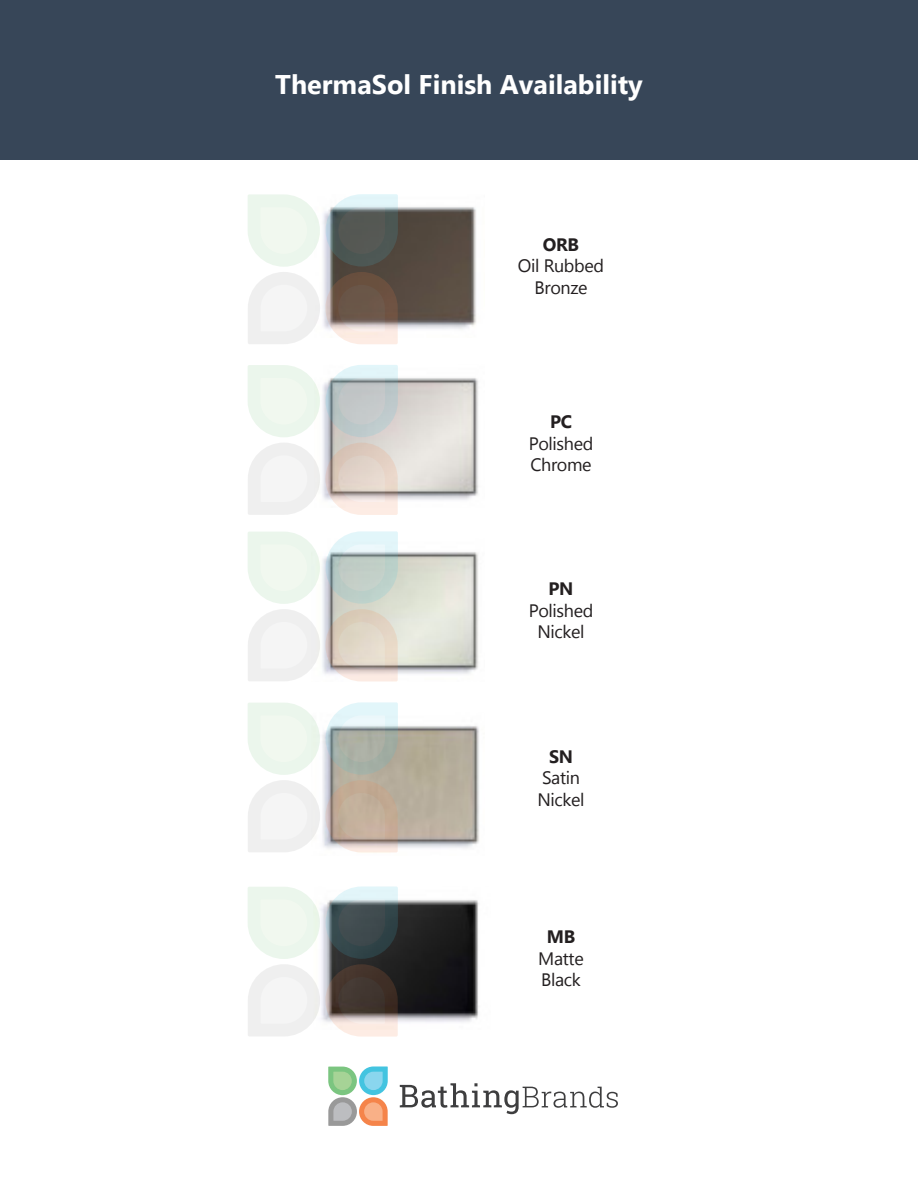
<style>
.page{position:relative;width:918px;height:1188px;background:#fff}
.page>*{position:absolute;margin:0;border:0;box-sizing:border-box;transform-origin:0 0}
.t1{font:700 27px "Microsoft New Tai Lue";color:#fff}
.IOM_Diagram_Text{font:18px/21.6px "Microsoft New Tai Lue";letter-spacing:-.02em;color:#231f20;text-align:center}
.IOM_Diagram_Text-2{font:700 18px "Microsoft New Tai Lue";letter-spacing:-.02em;color:#231f20}
</style>
<div class="page">
<svg style="left:400px;top:1083px;width:218px;height:31px"></svg>
<svg style="left:328px;top:1066px;width:60px;height:60px"></svg>
<div style="left:0;top:0;width:918px;height:160px;background:#374658"></div>
<img style="left:398px;top:207px;width:78px;height:122px">
<img style="left:322px;top:378px;width:157px;height:122px">
<img style="left:358px;top:552px;width:121px;height:130px">
<img style="left:357px;top:726px;width:122px;height:127px">
<img style="left:398px;top:900px;width:81px;height:122px">
<svg style="left:248px;top:531px;width:150px;height:150px"></svg>
<svg style="left:248px;top:702px;width:150px;height:150px"></svg>
<svg style="left:248px;top:886px;width:150px;height:151px"></svg>
<svg style="left:248px;top:443px;width:150px;height:72px"></svg>
<svg style="left:248px;top:365px;width:72px;height:72px"></svg>
<svg style="left:326px;top:365px;width:72px;height:72px;background:#c3ccce"></svg>
<svg style="left:248px;top:194px;width:150px;height:150px"></svg>
<p class="t1" style="left:275px;top:69px;width:369px">ThermaSol Finish Availability</p>
<p class="IOM_Diagram_Text-2" style="left:543px;top:234px;width:38px">ORB</p>
<p class="IOM_Diagram_Text" style="left:518px;top:257px;width:88px">Oil Rubbed<br>Bronze</p>
<p class="IOM_Diagram_Text-2" style="left:550px;top:411px;width:23px">PC</p>
<p class="IOM_Diagram_Text" style="left:529px;top:434px;width:66px;text-align:left">Polished<br>Chrome</p>
<p class="IOM_Diagram_Text-2" style="left:549px;top:579px;width:26px">PN</p>
<p class="IOM_Diagram_Text" style="left:529px;top:601px;width:66px">Polished<br>Nickel</p>
<p class="IOM_Diagram_Text-2" style="left:549px;top:746px;width:25px">SN</p>
<p class="IOM_Diagram_Text" style="left:542px;top:768px;width:39px">Satin</p>
<p class="IOM_Diagram_Text" style="left:537px;top:790px;width:49px">Nickel</p>
<p class="IOM_Diagram_Text-2" style="left:547px;top:926px;width:30px">MB</p>
<p class="IOM_Diagram_Text" style="left:538px;top:949px;width:47px">Matte</p>
<p class="IOM_Diagram_Text" style="left:541px;top:971px;width:41px">Black</p>
</div>
